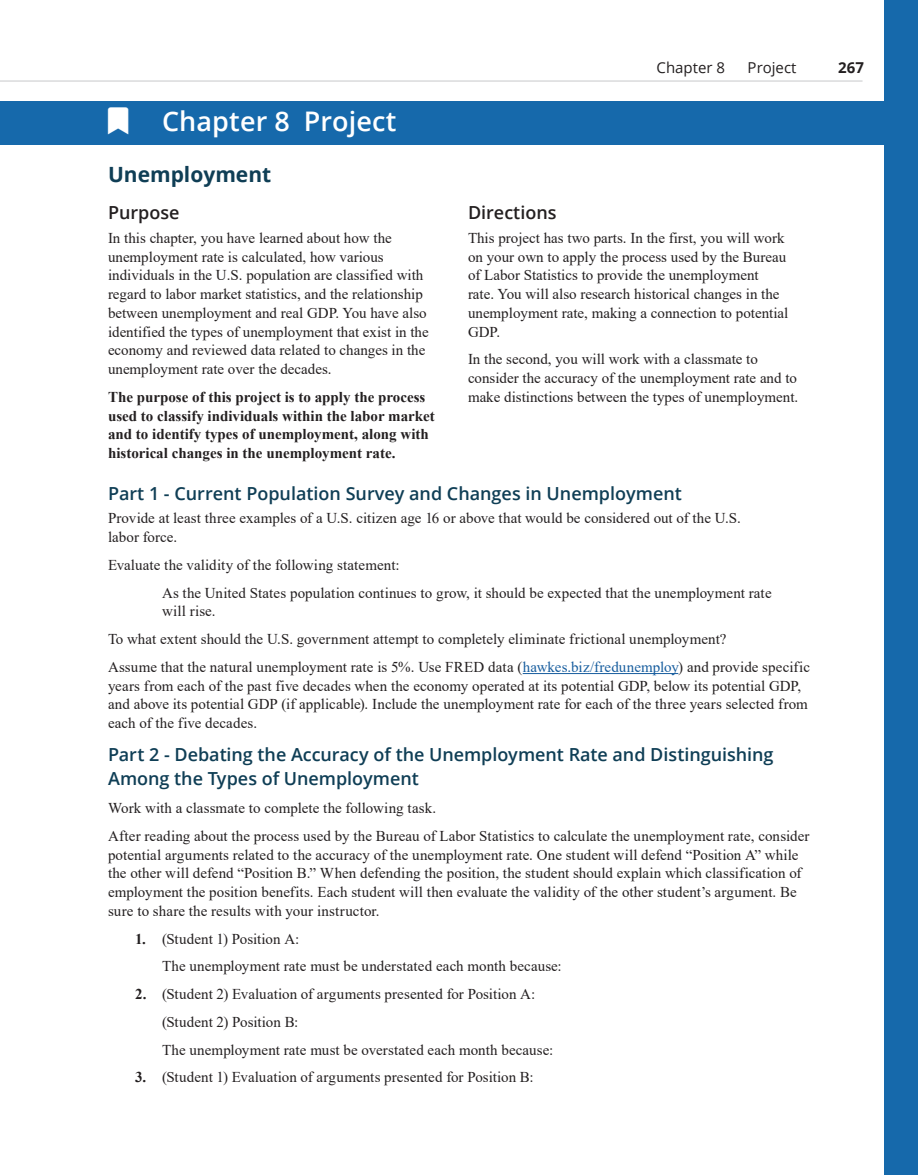
<style>
.page{position:relative;width:918px;height:1175px;background:#fff}
.page>*{position:absolute;margin:0;border:0;box-sizing:border-box;transform-origin:0 0}
.t1{font:600 27px "Open Sans";letter-spacing:.005em;color:#fff}
.h2_-_Subhead{font:700 21px "Open Sans";color:#0f3e55}
.p_-_Body_Text{font:600 18px/24px "Open Sans";letter-spacing:-.005em;color:#0f3e55}
.h3_-_Heading_Level_3{font:600 18px "Open Sans";color:#0f3e55}
.h3_-_Heading_Level_3-2{font:600 18px "Open Sans";color:#231f20}
.p_-_Body_Text-2{font:15px/18.8px "Times New Roman";letter-spacing:.005em;color:#231f20}
.p_-_Body_Text__Multi{font:15px/18.8px "Times New Roman";color:#231f20}
.p_-_Body_Text_List_I{font:15px/18.8px "Times New Roman";letter-spacing:.005em;color:#231f20}
.p_-_Body_Text__Multi-2{font:700 15px/18.8px "Times New Roman";color:#231f20}
.t2{font:15px "Open Sans";color:#231f20}
.t3{font:700 15px "Open Sans";color:#231f20}
.s1{color:#175d9e}
.s2{font-weight:700}
</style>
<div class="page">
<div style="left:884px;top:0;width:34px;height:1174px;background:#1669ab"></div>
<div style="left:0;top:101px;width:918px;height:44px;background:#1669ab"></div>
<hr style="left:523px;top:673px;width:155px;height:1px;background:#175d9e">
<hr style="left:0;top:81px;width:863px;height:1px;background:#c7c8ca">
<p class="t1" style="left:162px;top:103px;width:236px">Chapter 8 Project</p>
<h2 class="h2_-_Subhead" style="left:108px;top:159px;width:165px">Unemployment</h2>
<h3 class="h3_-_Heading_Level_3-2" style="left:108px;top:201px;width:73px">Purpose</h3>
<p class="p_-_Body_Text__Multi" style="left:108px;top:228px;width:322px">In this chapter, you have learned about how the unemployment rate is calculated, how various individuals in the U.S. population are classified with regard to labor market statistics, and the relationship between unemployment and real GDP. You have also identified the types of unemployment that exist in the economy and reviewed data related to changes in the unemployment rate over the decades.</p>
<p class="p_-_Body_Text__Multi-2" style="left:108px;top:387px;width:328px">The purpose of this project is to apply the process used to classify individuals within the labor market and to identify types of unemployment, along with historical changes in the unemployment rate.</p>
<p class="t2" style="left:657px;top:58px;width:70px">Chapter 8</p>
<p class="t2" style="left:748px;top:58px;width:50px">Project</p>
<p class="t3" style="left:838px;top:57px;width:27px">267</p>
<h3 class="h3_-_Heading_Level_3-2" style="left:468px;top:201px;width:90px">Directions</h3>
<p class="p_-_Body_Text__Multi" style="left:468px;top:228px;width:322px">This project has two parts. In the first, you will work on your own to apply the process used by the Bureau of Labor Statistics to provide the unemployment rate. You will also research historical changes in the unemployment rate, making a connection to potential GDP.</p>
<p class="p_-_Body_Text__Multi" style="left:468px;top:349px;width:332px">In the second, you will work with a classmate to consider the accuracy of the unemployment rate and to make distinctions between the types of unemployment.</p>
<h3 class="h3_-_Heading_Level_3" style="left:108px;top:481px;width:575px">Part 1 - Current Population Survey and Changes in Unemployment</h3>
<p class="p_-_Body_Text-2" style="left:108px;top:508px;width:634px">Provide at least three examples of a U.S. citizen age 16 or above that would be considered out of the U.S. labor force.</p>
<p class="p_-_Body_Text-2" style="left:108px;top:555px;width:293px">Evaluate the validity of the following statement:</p>
<p class="p_-_Body_Text_List_I" style="left:162px;top:583px;width:611px">As the United States population continues to grow, it should be expected that the unemployment rate will rise.</p>
<p class="p_-_Body_Text-2" style="left:108px;top:629px;width:620px">To what extent should the U.S. government attempt to completely eliminate frictional unemployment?</p>
<p class="p_-_Body_Text-2" style="left:108px;top:657px;width:704px">Assume that the natural unemployment rate is 5%. Use FRED data (<span class="s1">hawkes.biz/fredunemploy</span>) and provide specific years from each of the past five decades when the economy operated at its potential GDP, below its potential GDP, and above its potential GDP (if applicable). Include the unemployment rate for each of the three years selected from each of the five decades.</p>
<p class="p_-_Body_Text" style="left:108px;top:742px;width:667px">Part 2 - Debating the Accuracy of the Unemployment Rate and Distinguishing<br>Among the Types of Unemployment</p>
<p class="p_-_Body_Text-2" style="left:108px;top:798px;width:330px">Work with a classmate to complete the following task.</p>
<p class="p_-_Body_Text-2" style="left:108px;top:826px;width:703px">After reading about the process used by the Bureau of Labor Statistics to calculate the unemployment rate, consider potential arguments related to the accuracy of the unemployment rate. One student will defend “Position A” while the other will defend “Position B.” When defending the position, the student should explain which classification of employment the position benefits. Each student will then evaluate the validity of the other student’s argument. Be sure to share the results with your instructor.</p>
<p class="p_-_Body_Text-2" style="left:135px;top:928px;width:166px"><span class="s2">1.</span> (Student 1) Position A:</p>
<p class="p_-_Body_Text_List_I" style="left:162px;top:956px;width:401px">The unemployment rate must be understated each month because:</p>
<p class="p_-_Body_Text-2" style="left:135px;top:984px;width:402px"><span class="s2">2.</span> (Student 2) Evaluation of arguments presented for Position A:</p>
<p class="p_-_Body_Text_List_I" style="left:162px;top:1012px;width:138px">(Student 2) Position B:</p>
<p class="p_-_Body_Text_List_I" style="left:162px;top:1039px;width:393px">The unemployment rate must be overstated each month because:</p>
<p class="p_-_Body_Text-2" style="left:135px;top:1067px;width:400px"><span class="s2">3.</span> (Student 1) Evaluation of arguments presented for Position B:</p>
</div>
